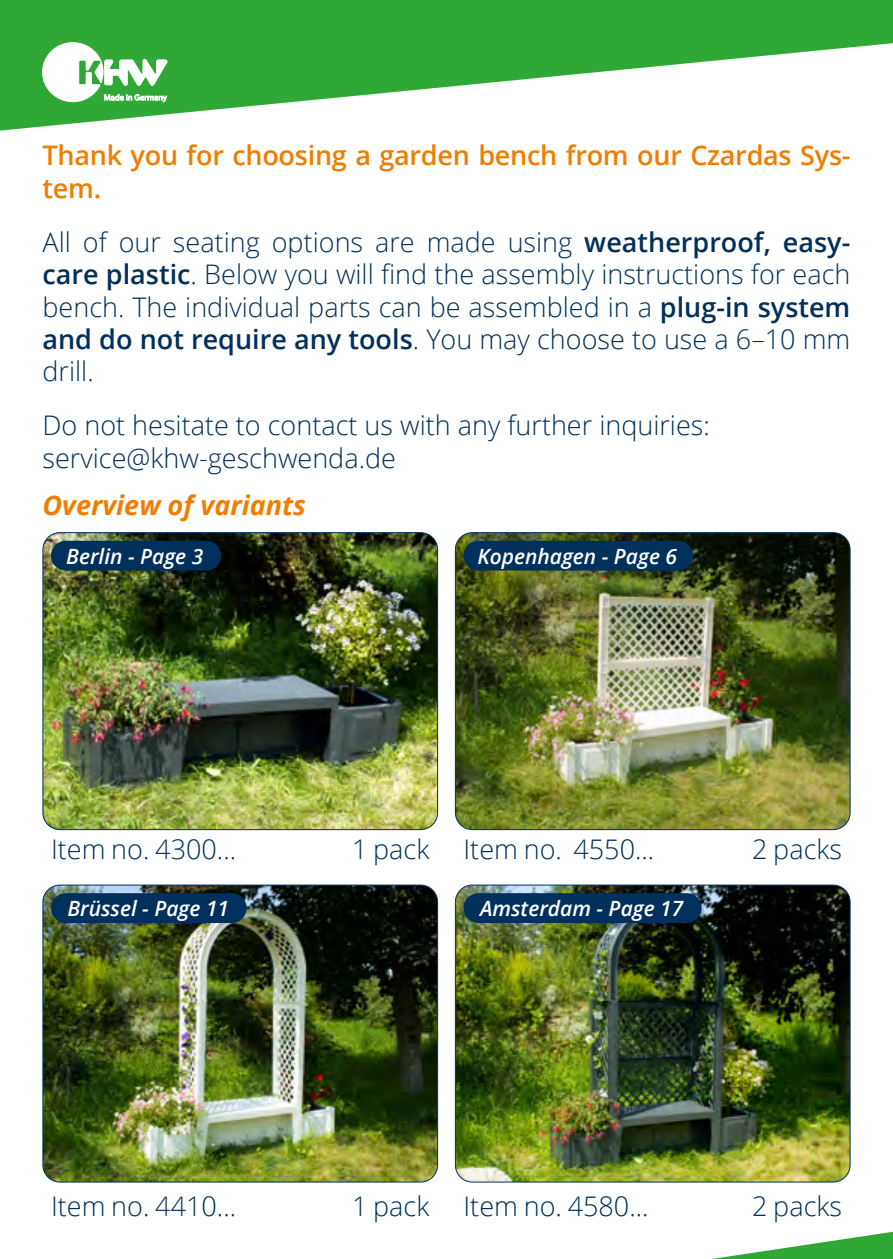
<style>
.page{position:relative;width:893px;height:1259px;background:#fff}
.page>*{position:absolute;margin:0;border:0;box-sizing:border-box;transform-origin:0 0}
.t1{font:300 27px/32.4px "Open Sans";color:#00305b;text-align:justify}
.t2{font:600 27px/32.4px "Open Sans";letter-spacing:-.01em;color:#ef7d00}
.t3{font:italic 700 27px "Open Sans";color:#ef7d00}
.t4{font:italic 600 21px "Open Sans";color:#fff}
.s1{font-weight:600}
</style>
<div class="page">
<svg style="left:0;top:0;width:893px;height:131px;fill:#2fa835"></svg>
<svg style="left:400px;top:1094px;width:493px;height:165px"></svg>
<svg style="left:43px;top:43px;width:124px;height:59px"></svg>
<img style="left:43px;top:532px;width:395px;height:297px">
<div style="left:43px;top:532px;width:395px;height:298px;border:1px solid #00305b;border-radius:17px"></div>
<div style="left:51px;top:541px;width:170px;height:29px;background:#00305b;border-radius:15px"></div>
<img style="left:455px;top:532px;width:395px;height:297px">
<div style="left:455px;top:532px;width:395px;height:298px;border:1px solid #00305b;border-radius:17px"></div>
<div style="left:463px;top:541px;width:230px;height:29px;background:#00305b;border-radius:15px"></div>
<img style="left:43px;top:886px;width:395px;height:296px">
<div style="left:43px;top:884px;width:395px;height:298px;border:1px solid #00305b;border-radius:17px"></div>
<div style="left:51px;top:893px;width:196px;height:30px;background:#00305b;border-radius:15px"></div>
<img style="left:455px;top:886px;width:395px;height:296px">
<div style="left:455px;top:884px;width:395px;height:298px;border:1px solid #00305b;border-radius:17px"></div>
<div style="left:463px;top:893px;width:239px;height:30px;background:#00305b;border-radius:15px"></div>
<p class="t2" style="left:43px;top:139px;width:809px">Thank you for choosing a garden bench from our Czardas Sys&shy;tem.</p>
<p class="t1" style="left:43px;top:225px;width:809px">All of our seating options are made using <span class="s1">weatherproof, easy&shy;care plastic</span>. Below you will find the assembly instructions for each bench. The individual parts can be assembled in a <span class="s1">plug-in system and do not require any tools</span>. You may choose to use a 6–10 mm drill.</p>
<p class="t1" style="left:43px;top:409px;width:669px">Do not hesitate to contact us with any further inquiries: service@khw-geschwenda.de</p>
<p class="t3" style="left:43px;top:486px;width:265px">Overview of variants</p>
<p class="t4" style="left:66px;top:542px;width:139px">Berlin - Page 3</p>
<p class="t4" style="left:477px;top:542px;width:201px">Kopenhagen - Page 6</p>
<p class="t1" style="left:51px;top:832px;width:187px">Item no. 4300...</p>
<p class="t1" style="left:352px;top:832px;width:79px">1 pack</p>
<p class="t4" style="left:67px;top:894px;width:163px">Brüssel - Page 11</p>
<p class="t1" style="left:463px;top:832px;width:192px">Item no. 4550...</p>
<p class="t1" style="left:752px;top:832px;width:92px">2 packs</p>
<p class="t4" style="left:480px;top:894px;width:205px">Amsterdam - Page 17</p>
<p class="t1" style="left:51px;top:1189px;width:187px">Item no. 4410...</p>
<p class="t1" style="left:352px;top:1189px;width:79px">1 pack</p>
<p class="t1" style="left:463px;top:1189px;width:187px">Item no. 4580...</p>
<p class="t1" style="left:752px;top:1189px;width:92px">2 packs</p>
</div>
